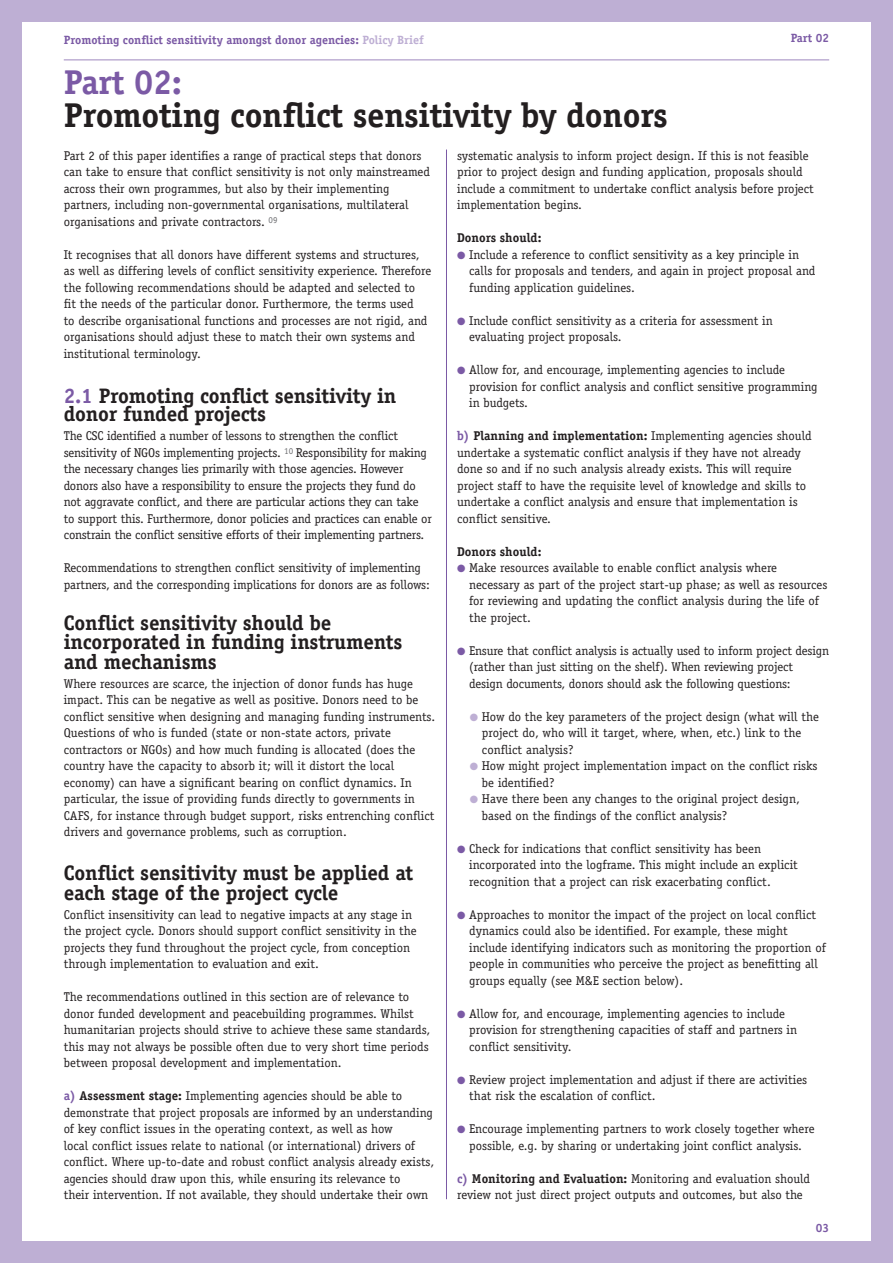
<style>
.page{position:relative;width:893px;height:1263px;background:#fff}
.page>*{position:absolute;margin:0;border:0;box-sizing:border-box;transform-origin:0 0}
.t1{font:700 34.5px/33px "Officina Serif";letter-spacing:-.01em;color:#231f20}
.t2{font:700 21px/19.5px "Officina Serif";letter-spacing:-.01em;color:#231f20}
.t3{font:12.75px/16.5px "Officina Serif";color:#231f20}
.t4{font:700 12.75px "Officina Serif";color:#231f20}
.t5{font:700 12px "Officina Serif";color:#7b5aa5}
.s1{color:#beafd4}
.s2{color:#7b5aa5}
.s3{font-weight:700;color:#7b5aa5}
.s4{font-weight:700}
</style>
<div class="page">
<div style="left:0;top:0;width:21px;height:1263px;background:#beafd4"></div>
<div style="left:872px;top:0;width:21px;height:1263px;background:#beafd4"></div>
<div style="left:0;top:0;width:893px;height:21px;background:#beafd4"></div>
<div style="left:0;top:1242px;width:893px;height:21px;background:#beafd4"></div>
<hr style="left:64px;top:59px;width:765px;height:2px;background:#beafd4">
<hr style="left:446px;top:150px;width:1px;height:1049px;background:#7b5aa5">
<p class="t5" style="left:64px;top:33px;width:362px">Promoting conflict sensitivity amongst donor agencies: <span class="s1">Policy Brief</span></p>
<p class="t5" style="left:791px;top:30px;width:40px">Part 02</p>
<p class="t1" style="left:64px;top:65px;width:606px"><span class="s2">Part 02:<br></span>Promoting conflict sensitivity by donors</p>
<p class="t3" style="left:64px;top:147px;width:368px">Part 2 of this paper identifies a range of practical steps that donors can take to ensure that conflict sensitivity is not only mainstreamed across their own programmes, but also by their implementing partners, including non-governmental organisations, multilateral organisations and private contractors. <sup>09</sup></p>
<p class="t3" style="left:64px;top:246px;width:369px">It recognises that all donors have different systems and structures, as well as differing levels of conflict sensitivity experience. Therefore the following recommendations should be adapted and selected to<br>fit the needs of the particular donor. Furthermore, the terms used<br>to describe organisational functions and processes are not rigid, and organisations should adjust these to match their own systems and institutional terminology.</p>
<p class="t2" style="left:64px;top:386px;width:334px;line-height:18.9px"><span class="s2">2.1</span> Promoting conflict sensitivity in donor funded projects</p>
<p class="t3" style="left:64px;top:428px;width:370px">The CSC identified a number of lessons to strengthen the conflict sensitivity of NGOs implementing projects. <sup>10</sup> Responsibility for making the necessary changes lies primarily with those agencies. However donors also have a responsibility to ensure the projects they fund do not aggravate conflict, and there are particular actions they can take to support this. Furthermore, donor policies and practices can enable or constrain the conflict sensitive efforts of their implementing partners.</p>
<p class="t3" style="left:64px;top:560px;width:367px">Recommendations to strengthen conflict sensitivity of implementing partners, and the corresponding implications for donors are as follows:</p>
<p class="t2" style="left:64px;top:613px;width:340px">Conflict sensitivity should be incorporated in funding instruments and mechanisms</p>
<p class="t3" style="left:64px;top:675px;width:373px">Where resources are scarce, the injection of donor funds has huge impact. This can be negative as well as positive. Donors need to be conflict sensitive when designing and managing funding instruments.<br>Questions of who is funded (state or non-state actors, private contractors or NGOs) and how much funding is allocated (does the country have the capacity to absorb it; will it distort the local economy) can have a significant bearing on conflict dynamics. In particular, the issue of providing funds directly to governments in CAFS, for instance through budget support, risks entrenching conflict drivers and governance problems, such as corruption.</p>
<p class="t2" style="left:64px;top:863px;width:351px">Conflict sensitivity must be applied at each stage of the project cycle</p>
<p class="t3" style="left:64px;top:906px;width:354px">Conflict insensitivity can lead to negative impacts at any stage in the project cycle. Donors should support conflict sensitivity in the projects they fund throughout the project cycle, from conception through implementation to evaluation and exit.</p>
<p class="t3" style="left:64px;top:989px;width:368px">The recommendations outlined in this section are of relevance to donor funded development and peacebuilding programmes. Whilst humanitarian projects should strive to achieve these same standards, this may not always be possible often due to very short time periods between proposal development and implementation.</p>
<p class="t3" style="left:64px;top:1088px;width:372px"><span class="s3">a)</span> <span class="s4">Assessment stage:</span> Implementing agencies should be able to demonstrate that project proposals are informed by an understanding of key conflict issues in the operating context, as well as how<br>local conflict issues relate to national (or international) drivers of conflict. Where up-to-date and robust conflict analysis already exists, agencies should draw upon this, while ensuring its relevance to<br>their intervention. If not available, they should undertake their own</p>
<p class="t3" style="left:457px;top:147px;width:358px">systematic analysis to inform project design. If this is not feasible prior to project design and funding application, proposals should include a commitment to undertake conflict analysis before project implementation begins.</p>
<p class="t4" style="left:457px;top:230px;width:86px">Donors should:</p>
<p class="t3" style="left:469px;top:246px;width:348px;text-indent:-12px"><span class="s2">●</span> Include a reference to conflict sensitivity as a key principle in calls for proposals and tenders, and again in project proposal and funding application guidelines.</p>
<p class="t3" style="left:469px;top:312px;width:305px;text-indent:-12px"><span class="s2">●</span> Include conflict sensitivity as a criteria for assessment in evaluating project proposals.</p>
<p class="t3" style="left:469px;top:362px;width:350px;text-indent:-12px"><span class="s2">●</span> Allow for, and encourage, implementing agencies to include provision for conflict analysis and conflict sensitive programming in budgets.</p>
<p class="t3" style="left:457px;top:428px;width:356px"><span class="s3">b)</span> <span class="s4">Planning and implementation:</span> Implementing agencies should undertake a systematic conflict analysis if they have not already done so and if no such analysis already exists. This will require project staff to have the requisite level of knowledge and skills to undertake a conflict analysis and ensure that implementation is conflict sensitive.</p>
<p class="t4" style="left:457px;top:543px;width:86px">Donors should:</p>
<p class="t3" style="left:469px;top:560px;width:360px;text-indent:-12px"><span class="s2">●</span> Make resources available to enable conflict analysis where necessary as part of the project start-up phase; as well as resources for reviewing and updating the conflict analysis during the life of the project.</p>
<p class="t3" style="left:469px;top:642px;width:361px;text-indent:-12px"><span class="s2">●</span> Ensure that conflict analysis is actually used to inform project design (rather than just sitting on the shelf). When reviewing project design documents, donors should ask the following questions:</p>
<p class="t3" style="left:482px;top:708px;width:339px;text-indent:-12px"><span class="s1">●</span> How do the key parameters of the project design (what will the project do, who will it target, where, when, etc.) link to the conflict analysis?</p>
<p class="t3" style="left:482px;top:758px;width:337px;text-indent:-12px"><span class="s1">●</span> How might project implementation impact on the conflict risks be identified?</p>
<p class="t3" style="left:482px;top:791px;width:319px;text-indent:-12px"><span class="s1">●</span> Have there been any changes to the original project design, based on the findings of the conflict analysis?</p>
<p class="t3" style="left:469px;top:840px;width:330px;text-indent:-12px"><span class="s2">●</span> Check for indications that conflict sensitivity has been incorporated into the logframe. This might include an explicit recognition that a project can risk exacerbating conflict.</p>
<p class="t3" style="left:469px;top:906px;width:358px;text-indent:-12px"><span class="s2">●</span> Approaches to monitor the impact of the project on local conflict dynamics could also be identified. For example, these might include identifying indicators such as monitoring the proportion of people in communities who perceive the project as benefitting all groups equally (see M&amp;E section below).</p>
<p class="t3" style="left:469px;top:1005px;width:330px;text-indent:-12px"><span class="s2">●</span> Allow for, and encourage, implementing agencies to include provision for strengthening capacities of staff and partners in conflict sensitivity.</p>
<p class="t3" style="left:469px;top:1071px;width:339px;text-indent:-12px"><span class="s2">●</span> Review project implementation and adjust if there are activities that risk the escalation of conflict.</p>
<p class="t3" style="left:457px;top:1121px;width:359px;text-align:center"><span class="s2">●</span> Encourage implementing partners to work closely together where possible, e.g. by sharing or undertaking joint conflict analysis.</p>
<p class="t3" style="left:457px;top:1170px;width:355px"><span class="s3">c)</span> <span class="s4">Monitoring and Evaluation:</span> Monitoring and evaluation should review not just direct project outputs and outcomes, but also the</p>
<p class="t5" style="left:816px;top:1221px;width:15px">03</p>
</div>
